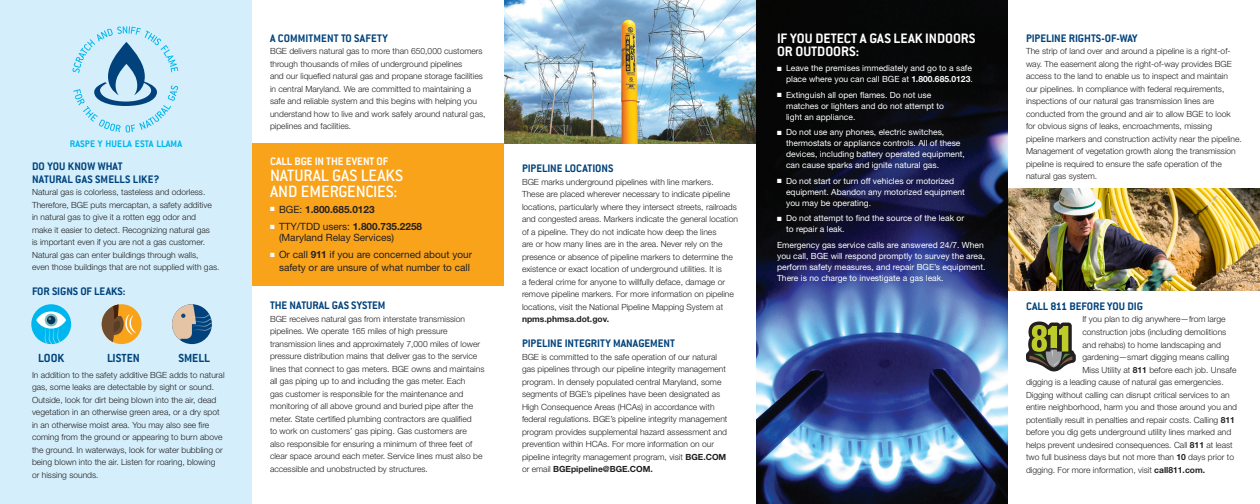
<style>
.page{position:relative;width:1260px;height:504px;background:#fff}
.page>*{position:absolute;margin:0;border:0;box-sizing:border-box;transform-origin:0 0}
.t1{font:500 18px/16px "Conduit ITC";color:#fff}
.t2{font:700 15px/12.5px "Conduit ITC";color:#fff}
.t3{font:700 12.9px "Conduit ITC";color:#01427c}
.t4{font:700 12px/12.5px "Conduit ITC";color:#01427c}
.t5{font:700 12px "Conduit ITC";color:#fff}
.t6{font:700 10.5px "Conduit ITC";letter-spacing:.01em;color:#00b6ef}
.t7{font:10px/11px "Helvetica Neue LT Std";color:#231f20}
.t8{font:700 10px "Helvetica Neue LT Std";color:#231f20}
.t9{font:300 8.5px/12.5px "Helvetica Neue LT Std";color:#231f20}
.t10{font:8.5px/11px "Helvetica Neue LT Std";color:#fff}
.t11{font:700 8.5px "Helvetica Neue LT Std";color:#231f20}
.s1{color:#fff}
.s2{font-weight:400}
.s3{font-weight:700}
</style>
<div class="page">
<img style="left:1008px;top:189px;width:252px;height:102px">
<img style="left:756px;top:0;width:252px;height:504px">
<div style="left:252px;top:143px;width:252px;height:143px;background:#f9a31b"></div>
<div style="left:0;top:0;width:252px;height:504px;background:#d4effb"></div>
<svg style="left:72px;top:26px;width:106px;height:107px"></svg>
<svg style="left:102px;top:304px;width:40px;height:40px"></svg>
<svg style="left:102px;top:304px;width:34px;height:40px"></svg>
<div style="left:31px;top:304px;width:40px;height:40px;background:#00b6ef;border-radius:50%"></div>
<svg style="left:36px;top:311px;width:30px;height:18px"></svg>
<svg style="left:45px;top:314px;width:13px;height:12px"></svg>
<svg style="left:43px;top:317px;width:19px;height:27px"></svg>
<svg style="left:172px;top:304px;width:40px;height:40px"></svg>
<img style="left:504px;top:0;width:252px;height:143px">
<svg style="left:1026px;top:322px;width:50px;height:49px"></svg>
<p class="t6" style="left:70px;top:138px;width:114px">RASPE Y HUELA ESTA LLAMA</p>
<p class="t4" style="left:32px;top:160px;width:129px">DO YOU KNOW WHAT<br>NATURAL GAS SMELLS LIKE?</p>
<p class="t9" style="left:32px;top:186px;width:189px">Natural gas is colorless, tasteless and odorless.<br>Therefore, BGE puts mercaptan, a safety additive in natural gas to give it a rotten egg odor and<br>make it easier to detect. Recognizing natural gas<br>is important even if you are not a gas customer.<br>Natural gas can enter buildings through walls,<br>even those buildings that are not supplied with gas.</p>
<p class="t4" style="left:32px;top:285px;width:95px">FOR SIGNS OF LEAKS:</p>
<p class="t3" style="left:38px;top:350px;width:27px">LOOK</p>
<p class="t3" style="left:107px;top:350px;width:34px">LISTEN</p>
<p class="t3" style="left:178px;top:350px;width:33px">SMELL</p>
<p class="t9" style="left:32px;top:368px;width:194px">In addition to the safety additive BGE adds to natural gas, some leaks are detectable by sight or sound.<br>Outside, look for dirt being blown into the air, dead vegetation in an otherwise green area, or a dry spot in an otherwise moist area. You may also see fire coming from the ground or appearing to burn above the ground. In waterways, look for water bubbling or being blown into the air. Listen for roaring, blowing or hissing sounds.</p>
<p class="t4" style="left:270px;top:31px;width:119px">A COMMITMENT TO SAFETY</p>
<p class="t9" style="left:270px;top:45px;width:217px">BGE delivers natural gas to more than 650,000 customers through thousands of miles of underground pipelines<br>and our liquefied natural gas and propane storage facilities in central Maryland. We are committed to maintaining a safe and reliable system and this begins with helping you understand how to live and work safely around natural gas, pipelines and facilities.</p>
<p class="t5" style="left:270px;top:155px;width:120px">CALL BGE IN THE EVENT OF</p>
<p class="t1" style="left:270px;top:168px;width:134px">NATURAL GAS LEAKS<br>AND EMERGENCIES:</p>
<p class="t8" style="left:270px;top:203px;width:106px"><span class="s1">■</span> <span class="s2">BGE:</span> 1.800.685.0123</p>
<p class="t7" style="left:279px;top:221px;width:145px;text-indent:-9px"><span class="s1">■</span> TTY/TDD users: <span class="s3">1.800.735.2258 </span>(Maryland Relay Services)</p>
<p class="t7" style="left:270px;top:248px;width:204px;line-height:12.5px;text-align:right"><span class="s1">■</span> Or call <span class="s3">911</span> if you are concerned about your safety or are unsure of what number to call</p>
<p class="t4" style="left:270px;top:299px;width:117px">THE NATURAL GAS SYSTEM</p>
<p class="t9" style="left:270px;top:312px;width:216px">BGE receives natural gas from interstate transmission pipelines. We operate 165 miles of high pressure transmission lines and approximately 7,000 miles of lower pressure distribution mains that deliver gas to the service lines that connect to gas meters. BGE owns and maintains all gas piping up to and including the gas meter. Each<br>gas customer is responsible for the maintenance and monitoring of all above ground and buried pipe after the meter. State certified plumbing contractors are qualified<br>to work on customers’ gas piping. Gas customers are<br>also responsible for ensuring a minimum of three feet of clear space around each meter. Service lines must also be accessible and unobstructed by structures.</p>
<p class="t4" style="left:522px;top:162px;width:93px">PIPELINE LOCATIONS</p>
<p class="t9" style="left:522px;top:175px;width:217px">BGE marks underground pipelines with line markers.<br>These are placed wherever necessary to indicate pipeline locations, particularly where they intersect streets, railroads and congested areas. Markers indicate the general location of a pipeline. They do not indicate how deep the lines<br>are or how many lines are in the area. Never rely on the presence or absence of pipeline markers to determine the existence or exact location of underground utilities. It is<br>a federal crime for anyone to willfully deface, damage or remove pipeline markers. For more information on pipeline locations, visit the National Pipeline Mapping System at</p>
<p class="t11" style="left:522px;top:314px;width:89px">npms.phmsa.dot.gov.</p>
<p class="t4" style="left:522px;top:337px;width:155px">PIPELINE INTEGRITY MANAGEMENT</p>
<p class="t9" style="left:522px;top:350px;width:207px">BGE is committed to the safe operation of our natural gas pipelines through our pipeline integrity management program. In densely populated central Maryland, some segments of BGE’s pipelines have been designated as High Consequence Areas (HCAs) in accordance with federal regulations. BGE’s pipeline integrity management program provides supplemental hazard assessment and prevention within HCAs. For more information on our pipeline integrity management program, visit <span class="s3">BGE.COM </span>or email <span class="s3">BGEpipeline@BGE.COM.</span></p>
<p class="t2" style="left:777px;top:32px;width:200px">IF YOU DETECT A GAS LEAK INDOORS<br>OR OUTDOORS:</p>
<p class="t10" style="left:777px;top:62px;width:197px;text-align:right">■ Leave the premises immediately and go to a safe place where you can call BGE at <span class="s3">1.800.685.0123</span>.</p>
<p class="t10" style="left:786px;top:89px;width:160px;text-indent:-9px">■ Extinguish all open flames. Do not use matches or lighters and do not attempt to light an appliance.</p>
<p class="t10" style="left:786px;top:126px;width:180px;text-indent:-9px">■ Do not use any phones, electric switches, thermostats or appliance controls. All of these devices, including battery operated equipment, can cause sparks and ignite natural gas.</p>
<p class="t10" style="left:786px;top:175px;width:180px;text-indent:-9px">■ Do not start or turn off vehicles or motorized equipment. Abandon any motorized equipment you may be operating.</p>
<p class="t10" style="left:786px;top:212px;width:180px;text-indent:-9px">■ Do not attempt to find the source of the leak or to repair a leak.</p>
<p class="t10" style="left:777px;top:239px;width:210px">Emergency gas service calls are answered 24/7. When you call, BGE will respond promptly to survey the area, perform safety measures, and repair BGE’s equipment.<br>There is no charge to investigate a gas leak.</p>
<p class="t4" style="left:1026px;top:31px;width:113px">PIPELINE RIGHTS-OF-WAY</p>
<p class="t9" style="left:1026px;top:45px;width:217px">The strip of land over and around a pipeline is a right-of&shy;way. The easement along the right-of-way provides BGE access to the land to enable us to inspect and maintain our pipelines. In compliance with federal requirements, inspections of our natural gas transmission lines are conducted from the ground and air to allow BGE to look for obvious signs of leaks, encroachments, missing pipeline markers and construction activity near the pipeline.<br>Management of vegetation growth along the transmission pipeline is required to ensure the safe operation of the natural gas system.</p>
<p class="t4" style="left:1026px;top:300px;width:119px">CALL 811 BEFORE YOU DIG</p>
<p class="t9" style="left:1082px;top:313px;width:155px">If you plan to dig anywhere—from large construction jobs (including demolitions and rehabs) to home landscaping and gardening—smart digging means calling Miss Utility at <span class="s3">811</span> before each job. Unsafe</p>
<p class="t9" style="left:1026px;top:376px;width:213px">digging is a leading cause of natural gas emergencies.<br>Digging without calling can disrupt critical services to an entire neighborhood, harm you and those around you and potentially result in penalties and repair costs. Calling <span class="s3">811 </span>before you dig gets underground utility lines marked and helps prevent undesired consequences. Call <span class="s3">811</span> at least two full business days but not more than <span class="s3">10</span> days prior to digging. For more information, visit <span class="s3">call811.com.</span></p>
</div>
